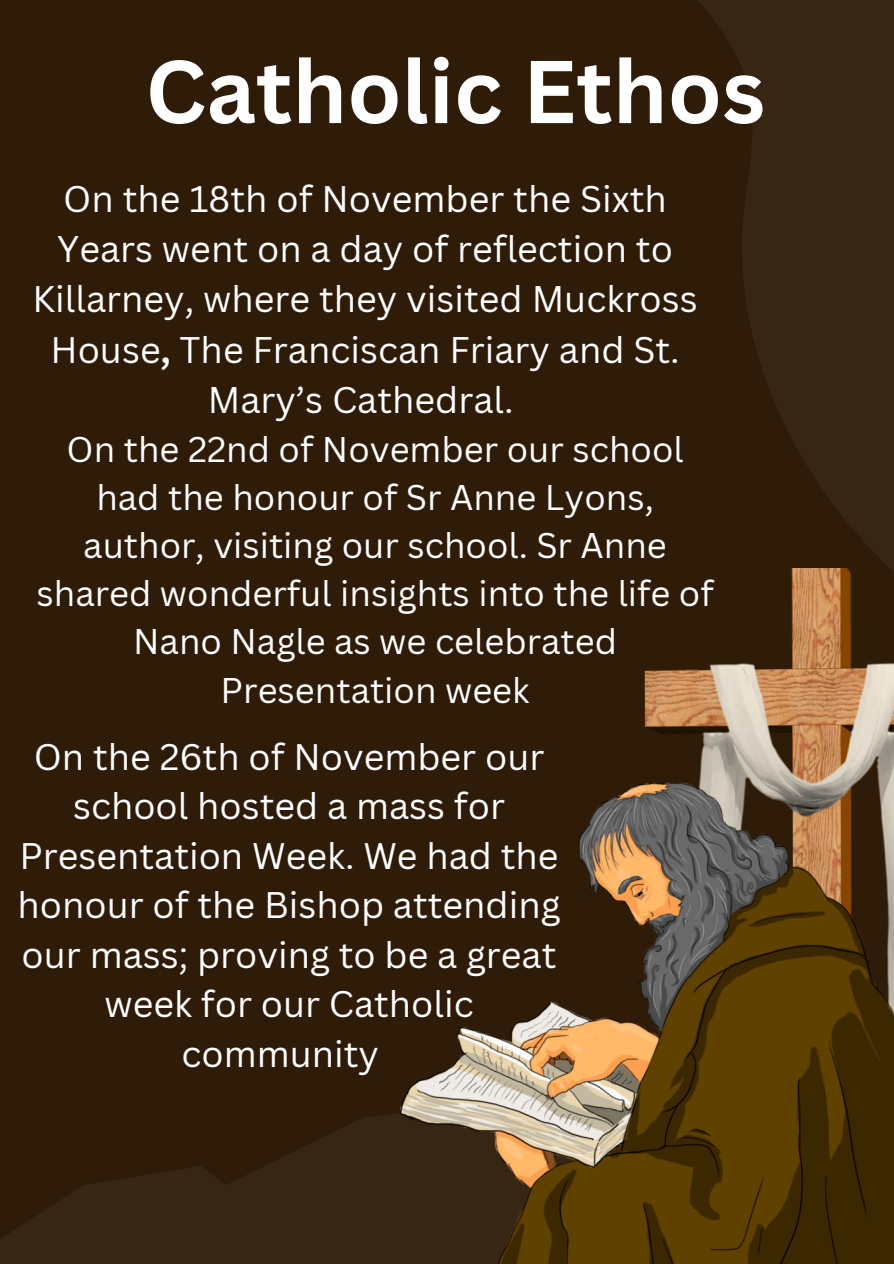
<style>
.page{position:relative;width:894px;height:1264px;background:#fff}
.page>*{position:absolute;margin:0;border:0;box-sizing:border-box;transform-origin:0 0}
.t1{font:700 87px "Canva Sans";color:#fff}
.t2{font:36px/49.5px "Canva Sans";color:#fff;text-align:center}
.t3{font:34.65px/48.2px "Canva Sans";color:#fff;text-align:center}
.s1{font-weight:700}
</style>
<div class="page">
<div style="left:0;top:0;width:893px;height:1263px;background:#2e1c08"></div>
<svg style="left:0;top:1113px;width:399px;height:150px;fill:#372613"></svg>
<svg style="left:699px;top:0;width:194px;height:569px;fill:#372613"></svg>
<img style="left:644px;top:569px;width:249px;height:212px">
<img style="left:399px;top:781px;width:494px;height:482px">
<p class="t1" style="left:145px;top:30px;width:621px">Catholic Ethos</p>
<h1 class="t2" style="left:33px;top:173px;width:666px;line-height:50.2px">On the 18th of November the Sixth<br>Years went on a day of reflection to<br>Killarney, where they visited Muckross<br>House<span class="s1">,</span> The Franciscan Friary and St.<br>Mary’s Cathedral.</h1>
<p class="t3" style="left:36px;top:424px;width:678px">On the 22nd of November our school had the honour of Sr Anne Lyons, author, visiting our school. Sr Anne shared wonderful insights into the life of<br>Nano Nagle as we celebrated<br>Presentation week</p>
<p class="t2" style="left:18px;top:731px;width:544px">On the 26th of November our school hosted a mass for<br>Presentation Week. We had the honour of the Bishop attending our mass; proving to be a great week for our Catholic community</p>
</div>
